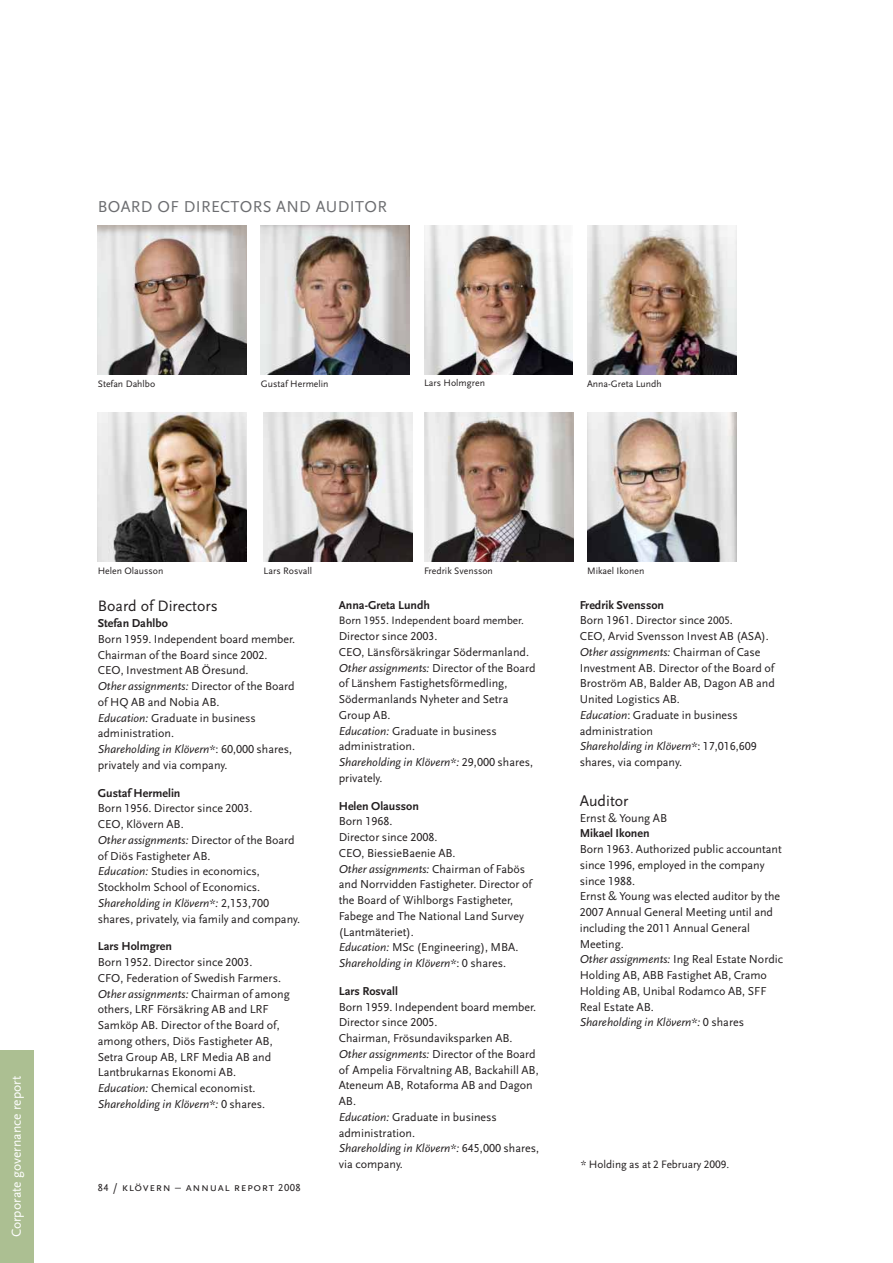
<style>
.page{position:relative;width:893px;height:1263px;background:#fff}
.page>*{position:absolute;margin:0;border:0;box-sizing:border-box;transform-origin:0 0}
.t1{font:16.5px "Scala Sans";letter-spacing:.02em;color:#6c6d70}
.t2{font:15.75px "Scala Sans";color:#231f20}
.t3{font:13.5px "Scala Sans";color:#fff}
.t4{font:12px/15.8px "Scala Sans";color:#231f20}
.t5{font:12px "Scala Sans Caps";letter-spacing:.05em;color:#231f20}
.t6{font:700 12px "Scala Sans";color:#231f20}
.t7{font:11.25px "Scala Sans";color:#231f20}
.t8{font:9.75px "Scala Sans";color:#231f20}
.s1{font-weight:700}
.s2{font-family:"Scala Sans Caps"}
.s3{font-style:italic}
.s4{font-family:"Scala Sans Caps";font-size:11.25px}
.s5{font-size:10.5px}
.s6{font-family:"Scala Sans"}
</style>
<div class="page">
<img style="left:98px;top:225px;width:149px;height:149px">
<img style="left:261px;top:225px;width:149px;height:149px">
<img style="left:587px;top:225px;width:149px;height:149px">
<img style="left:264px;top:412px;width:149px;height:149px">
<img style="left:424px;top:412px;width:149px;height:149px">
<img style="left:424px;top:225px;width:149px;height:149px">
<img style="left:587px;top:413px;width:149px;height:148px">
<img style="left:98px;top:412px;width:149px;height:149px">
<div style="left:0;top:1050px;width:34px;height:213px;background:#acbf92"></div>
<p class="t3" style="left:9px;top:1237px;width:162px;rotate:-90deg">Corporate governance report</p>
<h1 class="t1" style="left:98px;top:198px;width:291px">BOARD OF DIRECTORS AND AUDITOR</h1>
<p class="t8" style="left:98px;top:378px;width:59px">Stefan Dahlbo</p>
<p class="t8" style="left:261px;top:378px;width:69px">Gustaf Hermelin</p>
<p class="t8" style="left:424px;top:378px;width:62px">Lars Holmgren</p>
<p class="t8" style="left:587px;top:378px;width:76px">Anna-Greta Lundh</p>
<p class="t8" style="left:98px;top:566px;width:67px">Helen Olausson</p>
<p class="t8" style="left:424px;top:566px;width:70px">Fredrik Svensson</p>
<p class="t8" style="left:264px;top:566px;width:50px">Lars Rosvall</p>
<p class="t8" style="left:587px;top:566px;width:59px">Mikael Ikonen</p>
<h2 class="t2" style="left:98px;top:598px;width:122px">Board of Directors</h2>
<p class="t4" style="left:98px;top:616px;width:199px"><span class="s1">Stefan Dahlbo<br></span>Born <span class="s2">1959.</span> Independent board member.<br>Chairman of the Board since <span class="s2">2002.<br></span>CEO, Investment AB Öresund.<br><span class="s3">Other assignments:</span> Director of the Board of HQ AB and Nobia AB.<br><span class="s3">Education:</span> Graduate in business administration.<br><span class="s3">Shareholding in Klövern*</span>: <span class="s2">60,000</span> shares, privately and via company.</p>
<p class="t4" style="left:98px;top:785px;width:204px"><span class="s1">Gustaf Hermelin<br></span>Born <span class="s2">1956.</span> Director since <span class="s2">2003</span>.<br>CEO, Klövern AB.<br><span class="s3">Other assignments:</span> Director of the Board of Diös Fastigheter AB.<br><span class="s3">Education:</span> Studies in economics,<br>Stockholm School of Economics.<br><span class="s3">Shareholding in Klövern*:</span> <span class="s2">2,153,700 </span>shares, privately, via family and company.</p>
<p class="t4" style="left:98px;top:939px;width:194px"><span class="s1">Lars Holmgren<br></span>Born <span class="s2">1952.</span> Director since <span class="s2">2003</span>.<br>CFO, Federation of Swedish Farmers.<br><span class="s3">Other assignments:</span> Chairman of among others, LRF Försäkring AB and LRF<br>Samköp AB. Director of the Board of, among others, Diös Fastigheter AB,<br>Setra Group AB, LRF Media AB and<br>Lantbrukarnas Ekonomi AB.<br><span class="s3">Education:</span> Chemical economist.<br><span class="s3">Shareholding in Klövern*:</span> <span class="s2">0</span> shares.</p>
<p class="t6" style="left:339px;top:600px;width:93px">Anna-Greta Lundh</p>
<p class="t7" style="left:339px;top:615px;width:187px">Born <span class="s2">1955.</span> Independent board member.</p>
<p class="t4" style="left:339px;top:628px;width:198px">Director since <span class="s2">2003.<br></span>CEO, Länsförsäkringar Södermanland.<br><span class="s3">Other assignments:</span> Director of the Board of Länshem Fastighetsförmedling,<br>Södermanlands Nyheter and Setra<br>Group AB.<br><span class="s3">Education:</span> Graduate in business administration.<br><span class="s3">Shareholding in Klövern*:</span> <span class="s2">29,000</span> shares, privately.</p>
<p class="t4" style="left:339px;top:798px;width:195px"><span class="s1">Helen Olausson<br></span>Born <span class="s2">1968</span>.<br>Director since <span class="s2">2008.<br></span>CEO, BiessieBaenie AB.<br><span class="s3">Other assignments:</span> Chairman of Fabös and Norrvidden Fastigheter. Director of the Board of Wihlborgs Fastigheter,<br>Fabege and The National Land Survey (Lantmäteriet).<br><span class="s3">Education:</span> MSc (Engineering), MBA.<br><span class="s3">Shareholding in Klövern*</span>: <span class="s2">0</span> shares.</p>
<p class="t4" style="left:339px;top:983px;width:202px"><span class="s1">Lars Rosvall<br></span>Born <span class="s2">1959.</span> Independent board member.<br>Director since <span class="s2">2005.<br></span>Chairman, Frösundaviksparken AB.<br><span class="s3">Other assignments:</span> Director of the Board of Ampelia Förvaltning AB, Backahill AB,<br>Ateneum AB, Rotaforma AB and Dagon<br>AB.<br><span class="s3">Education:</span> Graduate in business administration.<br><span class="s3">Shareholding in Klövern*:</span> <span class="s2">645,000</span> shares, via company.</p>
<p class="t4" style="left:580px;top:597px;width:197px"><span class="s1">Fredrik Svensson<br></span>Born <span class="s2">1961.</span> Director since <span class="s4">2005</span>.<br>CEO, Arvid Svensson Invest AB (ASA).<br><span class="s3">Other assignments:</span> Chairman of Case<br>Investment AB. Director of the Board of<br>Broström AB, Balder AB, Dagon AB and<br>United Logistics AB.<br><span class="s3">Education</span>: Graduate in business administration<br><span class="s3">Shareholding in Klövern*</span>: <span class="s2">17,016,609 </span>shares, via company.</p>
<h2 class="t2" style="left:580px;top:793px;width:50px">Auditor</h2>
<p class="t4" style="left:580px;top:810px;width:89px">Ernst &amp; Young AB</p>
<p class="t4" style="left:580px;top:826px;width:205px"><span class="s1">Mikael Ikonen<br></span>Born <span class="s2">1963.</span> Authorized public accountant since <span class="s2">1996,</span> employed in the company since <span class="s2">1988.<br></span>Ernst &amp; Young was elected auditor by the<br><span class="s2">2007</span> Annual General Meeting until and including the <span class="s2">2011</span> Annual General<br>Meeting.<br><span class="s3">Other assignments:</span> Ing Real Estate Nordic<br>Holding AB, ABB Fastighet AB, Cramo<br>Holding AB, Unibal Rodamco AB, SFF<br>Real Estate AB.<br><span class="s3">Shareholding in Klövern*:</span> <span class="s2">0</span> shares</p>
<p class="t7" style="left:581px;top:1158px;width:150px">* Holding as at <span class="s2">2</span> February <span class="s2">2009.</span></p>
<p class="t5" style="left:98px;top:1180px;width:205px"><span class="s5">84</span> <span class="s6">/</span> klövern – annual report <span class="s5">2008</span></p>
</div>
